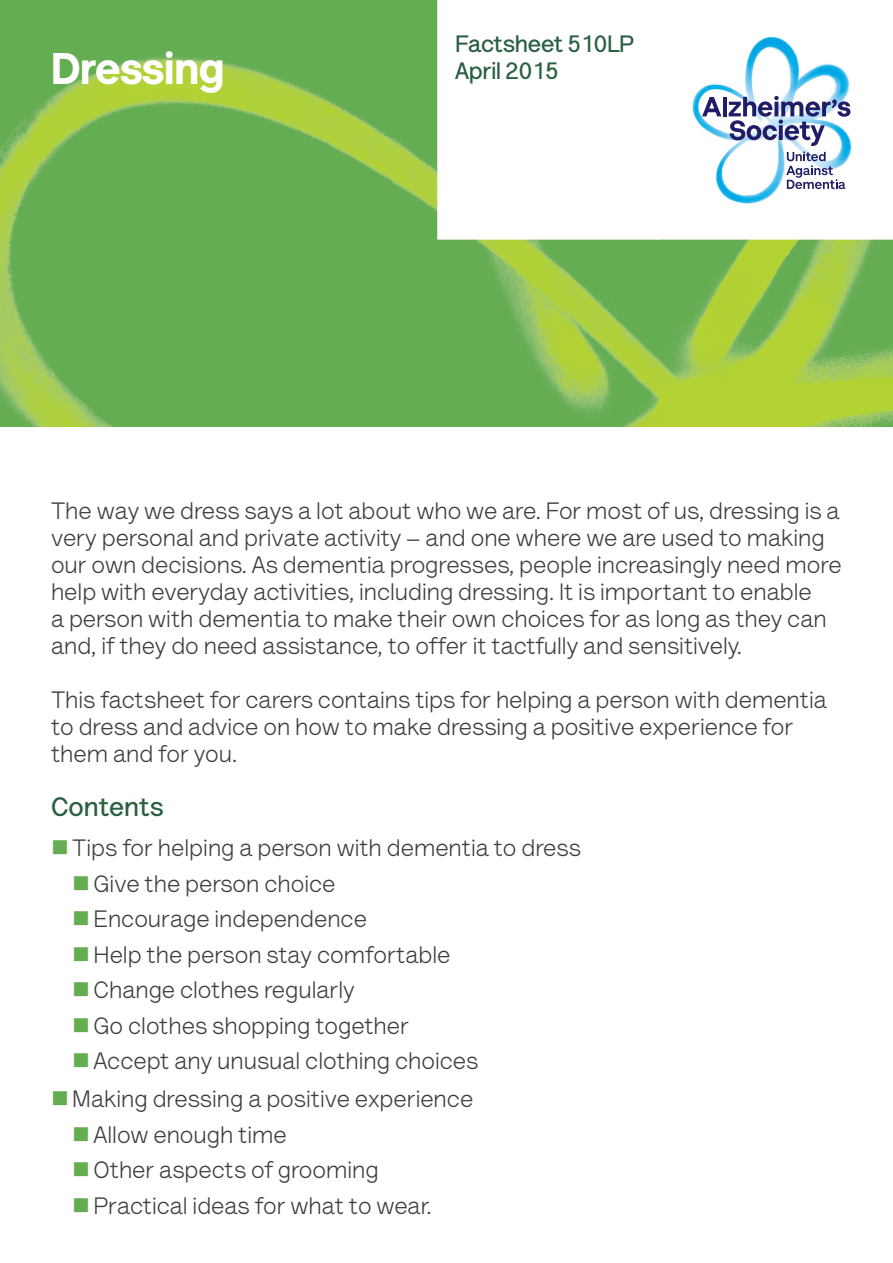
<style>
.page{position:relative;width:893px;height:1263px;background:#fff}
.page>*{position:absolute;margin:0;border:0;box-sizing:border-box;transform-origin:0 0}
.t1{font:900 45px "AS Lettera Text";color:#fff}
.Contents_head{font:700 27px "AS Lettera Text";color:#2a6042}
.Statement_of_purpose{font:24px/27px "AS Lettera Text";color:#3e3e3f}
.Fact_sheet_Date{font:700 24px/27px "AS Lettera Text";letter-spacing:-.01em;color:#2a6042}
.s1{color:#65ad53}
</style>
<div class="page">
<img style="left:0;top:0;width:893px;height:426px">
<svg style="left:658px;top:0;width:235px;height:240px"></svg>
<svg style="left:437px;top:0;width:221px;height:240px"></svg>
<div style="left:455px;top:35px;width:185px;height:107px;background:#fff"></div>
<img style="left:692px;top:35px;width:160px;height:170px">
<svg style="left:702px;top:97px;width:19px;height:19px"></svg>
<hr style="left:723px;top:97px;width:3px;height:19px;background:#211c67">
<svg style="left:729px;top:96px;width:121px;height:93px"></svg>
<p class="t1" style="left:51px;top:31px;width:175px">Dressing</p>
<p class="Fact_sheet_Date" style="left:455px;top:29px;width:180px">Factsheet 510LP<br>April 2015</p>
<p class="Statement_of_purpose" style="left:51px;top:496px;width:792px">The way we dress says a lot about who we are. For most of us, dressing is a very personal and private activity – and one where we are used to making our own decisions. As dementia progresses, people increasingly need more help with everyday activities, including dressing. It is important to enable<br>a person with dementia to make their own choices for as long as they can and, if they do need assistance, to offer it tactfully and sensitively.</p>
<p class="Statement_of_purpose" style="left:51px;top:685px;width:777px">This factsheet for carers contains tips for helping a person with dementia to dress and advice on how to make dressing a positive experience for them and for you.</p>
<p class="Contents_head" style="left:51px;top:786px;width:114px">Contents</p>
<p class="Statement_of_purpose" style="left:51px;top:832px;width:531px"><span class="s1">■</span>Tips for helping a person with dementia to dress</p>
<p class="Statement_of_purpose" style="left:72px;top:868px;width:265px"><span class="s1">■</span>Give the person choice</p>
<p class="Statement_of_purpose" style="left:72px;top:903px;width:296px"><span class="s1">■</span>Encourage independence</p>
<p class="Statement_of_purpose" style="left:72px;top:939px;width:380px"><span class="s1">■</span>Help the person stay comfortable</p>
<p class="Statement_of_purpose" style="left:72px;top:974px;width:284px"><span class="s1">■</span>Change clothes regularly</p>
<p class="Statement_of_purpose" style="left:72px;top:1010px;width:338px"><span class="s1">■</span>Go clothes shopping together</p>
<p class="Statement_of_purpose" style="left:72px;top:1045px;width:408px"><span class="s1">■</span>Accept any unusual clothing choices</p>
<p class="Statement_of_purpose" style="left:51px;top:1083px;width:424px"><span class="s1">■</span>Making dressing a positive experience</p>
<p class="Statement_of_purpose" style="left:72px;top:1119px;width:216px"><span class="s1">■</span>Allow enough time</p>
<p class="Statement_of_purpose" style="left:72px;top:1154px;width:308px"><span class="s1">■</span>Other aspects of grooming</p>
<p class="Statement_of_purpose" style="left:72px;top:1190px;width:361px"><span class="s1">■</span>Practical ideas for what to wear.</p>
</div>
